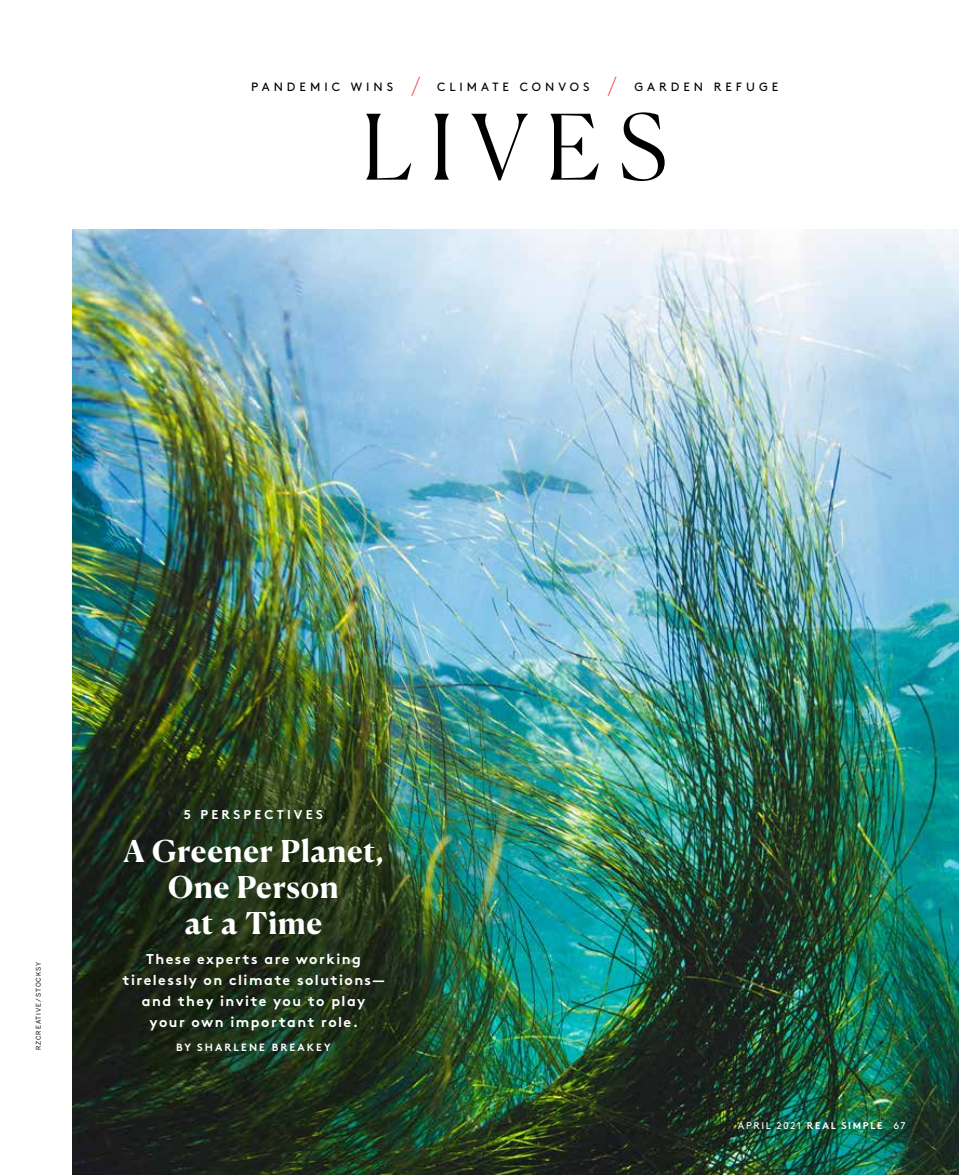
<style>
.page{position:relative;width:959px;height:1175px;background:#fff}
.page>*{position:absolute;margin:0;border:0;box-sizing:border-box;transform-origin:0 0}
.t1{font:300 90px "Canela";letter-spacing:.2em;color:#000}
.t2{font:700 30px/36px "Canela Deck";letter-spacing:.02em;color:#fff;text-align:center}
.t3{font:700 14.25px/21px "Brown Pro";letter-spacing:.105em;color:#fff;text-align:center}
.t4{font:700 12.75px "Brown Pro";letter-spacing:.25em;color:#fff}
.t5{font:12px "Brown Pro";letter-spacing:.33em;color:#000}
.t6{font:700 10.5px "Brown Pro";letter-spacing:.195em;color:#fff}
.t7{font:9.75px "Brown Pro";letter-spacing:.165em;color:#fff}
.t8{font:6.45px "Benton Sans";letter-spacing:.15em;color:#000}
.s1{font-family:"Canela Text";font-weight:700;font-size:21px;color:#ef464c}
.s2{font-weight:700}
</style>
<div class="page">
<img style="left:72px;top:230px;width:886px;height:944px">
<p class="t5" style="left:251px;top:78px;width:528px">PANDEMIC WINS <span class="s1">/</span> CLIMATE CONVOS <span class="s1">/</span> GARDEN REFUGE</p>
<h1 class="t1" style="left:361px;top:76px;width:307px">LIVES</h1>
<p class="t8" style="left:35px;top:1050px;width:90px;rotate:-90deg">RZCREATIVE/STOCKSY</p>
<p class="t4" style="left:184px;top:804px;width:141px">5 PERSPECTIVES</p>
<h2 class="t2" style="left:123px;top:829px;width:262px">A Greener Planet,<br>One Person<br>at a Time</h2>
<p class="t3" style="left:123px;top:946px;width:263px">These experts are working tirelessly on climate solutions— and they invite you to play your own important role.</p>
<p class="t6" style="left:176px;top:1038px;width:156px">BY SHARLENE BREAKEY</p>
<p class="t7" style="left:738px;top:1117px;width:169px">APRIL 2021 <span class="s2">REAL SIMPLE</span> 67</p>
</div>
